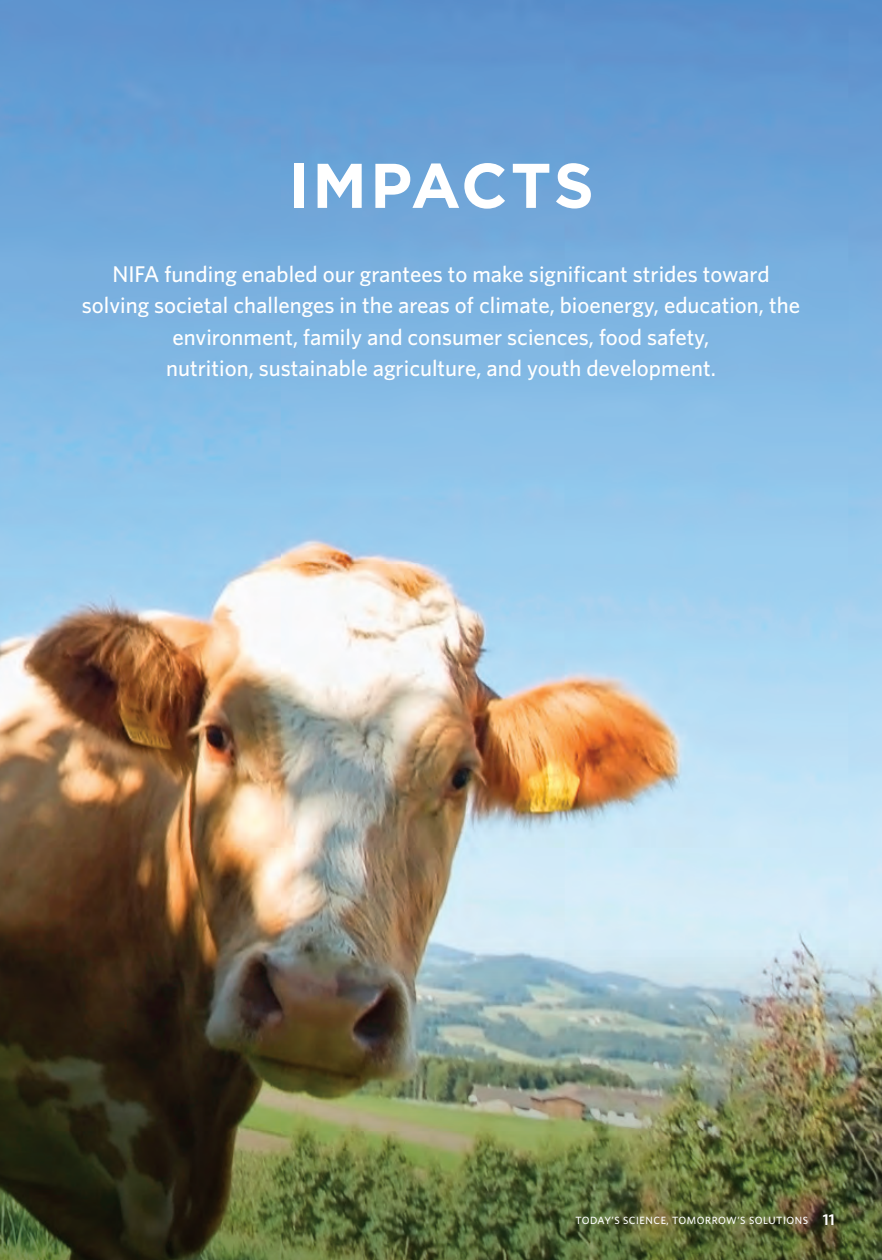
<style>
.page{position:relative;width:882px;height:1260px;background:#fff}
.page>*{position:absolute;margin:0;border:0;box-sizing:border-box;transform-origin:0 0}
.big_section_titles{font:700 63px "Gotham";letter-spacing:.04em;color:#fff}
.t1{font:500 22.75px/31.5px "Whitney";color:#fff;text-align:center}
.t2{font:500 10.5px "Whitney";letter-spacing:.05em;color:#fff}
.s1{font-weight:600;font-size:15.75px}
</style>
<div class="page">
<img style="left:0;top:0;width:882px;height:943px">
<img style="left:0;top:943px;width:882px;height:317px">
<p class="big_section_titles" style="left:288px;top:144px;width:308px">IMPACTS</p>
<p class="t1" style="left:82px;top:258px;width:720px">NIFA funding enabled our grantees to make significant strides toward solving societal challenges in the areas of climate, bioenergy, education, the environment, family and consumer sciences, food safety,<br>nutrition, sustainable agriculture, and youth development.</p>
<p class="t2" style="left:575px;top:1214px;width:261px">TODAY’S SCIENCE, TOMORROW’S SOLUTIONS <span class="s1">11</span></p>
</div>
